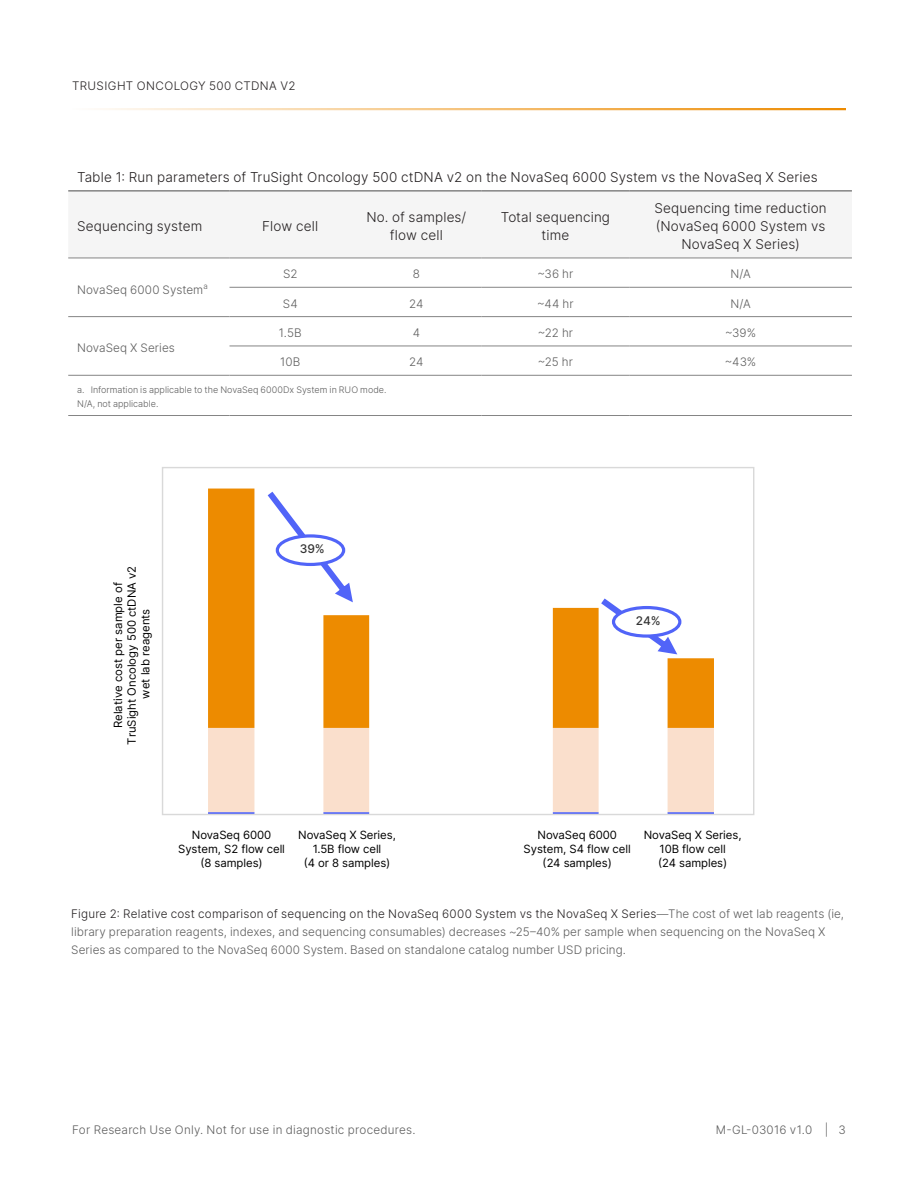
<style>
.page{position:relative;width:918px;height:1188px;background:#fff}
.page>*{position:absolute;margin:0;border:0;box-sizing:border-box;transform-origin:0 0}
.Header_Row_A_Center_Align{font:300 13.5px/18px "Inter";letter-spacing:.01em;color:#231f20;text-align:center}
.Table_Title{font:300 13.5px "Inter";letter-spacing:.01em;color:#231f20}
.Header_Row_A_Left_Align{font:300 13.5px "Inter";letter-spacing:.01em;color:#231f20}
.t1{font:500 12px "Inter";color:#333}
.Figure_Caption{font:300 11.7px/18px "Inter";letter-spacing:.01em;color:#5c5c5c}
.Body_Row_Center_Align{font:300 11.7px "Inter";letter-spacing:.005em;color:#5c5c5c}
.Body_Row_Left_Align{font:300 11.7px "Inter";letter-spacing:.01em;color:#5c5c5c}
.t2{font:300 11.7px "Inter";letter-spacing:.035em;color:#231f20}
.t3{font:11.4px/13.6px "Inter";letter-spacing:-.005em;color:#000;text-align:center}
.Table_Footnote{font:300 9px "Inter";letter-spacing:.005em;color:#5c5c5c}
.s1{color:#231f20}
</style>
<div class="page">
<hr style="left:72px;top:108px;width:774px;height:2px;background:#ed8b00">
<div style="left:68px;top:191px;width:784px;height:67px;background:#f5f5f5"></div>
<hr style="left:230px;top:287px;width:121px;height:1px;background:#858585">
<hr style="left:351px;top:287px;width:131px;height:1px;background:#858585">
<hr style="left:482px;top:287px;width:147px;height:1px;background:#858585">
<hr style="left:629px;top:287px;width:223px;height:1px;background:#858585">
<hr style="left:68px;top:316px;width:161px;height:1px;background:#858585">
<hr style="left:230px;top:316px;width:121px;height:1px;background:#858585">
<hr style="left:351px;top:316px;width:131px;height:1px;background:#858585">
<hr style="left:482px;top:316px;width:147px;height:1px;background:#858585">
<hr style="left:629px;top:316px;width:223px;height:1px;background:#858585">
<hr style="left:230px;top:346px;width:121px;height:1px;background:#858585">
<hr style="left:351px;top:346px;width:131px;height:1px;background:#858585">
<hr style="left:482px;top:346px;width:147px;height:1px;background:#858585">
<hr style="left:629px;top:346px;width:223px;height:1px;background:#858585">
<hr style="left:68px;top:415px;width:161px;height:1px;background:#858585">
<hr style="left:230px;top:415px;width:121px;height:1px;background:#858585">
<hr style="left:351px;top:415px;width:131px;height:1px;background:#858585">
<hr style="left:482px;top:415px;width:147px;height:1px;background:#858585">
<hr style="left:629px;top:415px;width:223px;height:1px;background:#858585">
<hr style="left:68px;top:258px;width:161px;height:1px;background:#858585">
<hr style="left:230px;top:258px;width:121px;height:1px;background:#858585">
<hr style="left:351px;top:258px;width:131px;height:1px;background:#858585">
<hr style="left:482px;top:258px;width:147px;height:1px;background:#858585">
<hr style="left:629px;top:258px;width:223px;height:1px;background:#858585">
<hr style="left:68px;top:375px;width:161px;height:1px;background:#858585">
<hr style="left:230px;top:375px;width:121px;height:1px;background:#858585">
<hr style="left:351px;top:375px;width:131px;height:1px;background:#858585">
<hr style="left:482px;top:375px;width:147px;height:1px;background:#858585">
<hr style="left:629px;top:375px;width:223px;height:1px;background:#858585">
<hr style="left:68px;top:190px;width:161px;height:1px;background:#5c5c5c">
<hr style="left:230px;top:190px;width:121px;height:1px;background:#5c5c5c">
<hr style="left:351px;top:190px;width:131px;height:1px;background:#5c5c5c">
<hr style="left:482px;top:190px;width:147px;height:1px;background:#5c5c5c">
<hr style="left:629px;top:190px;width:223px;height:1px;background:#5c5c5c">
<hr style="left:208px;top:812px;width:46px;height:2px;background:#5164f8">
<hr style="left:323px;top:812px;width:46px;height:2px;background:#5164f8">
<hr style="left:553px;top:812px;width:46px;height:2px;background:#5164f8">
<hr style="left:668px;top:812px;width:46px;height:2px;background:#5164f8">
<svg style="left:208px;top:728px;width:506px;height:84px"></svg>
<svg style="left:208px;top:489px;width:506px;height:239px"></svg>
<svg style="left:268px;top:492px;width:85px;height:110px"></svg>
<div style="left:277px;top:536px;width:67px;height:28px;background:#fff;border-radius:50%"></div>
<div style="left:276px;top:534px;width:69px;height:32px;border:3px solid #5164f8;border-radius:50%"></div>
<svg style="left:601px;top:599px;width:76px;height:55px"></svg>
<div style="left:614px;top:608px;width:66px;height:28px;background:#fff;border-radius:50%"></div>
<div style="left:612px;top:606px;width:69px;height:32px;border:3px solid #5164f8;border-radius:50%"></div>
<p class="t2" style="left:72px;top:77px;width:225px">TRUSIGHT ONCOLOGY 500 CTDNA V2</p>
<p class="Table_Title" style="left:77px;top:167px;width:742px">Table 1: Run parameters of TruSight Oncology 500 ctDNA v2 on the NovaSeq 6000 System vs the NovaSeq X Series</p>
<p class="Header_Row_A_Left_Align" style="left:77px;top:216px;width:127px">Sequencing system</p>
<p class="Header_Row_A_Center_Align" style="left:262px;top:217px;width:57px">Flow cell</p>
<p class="Header_Row_A_Center_Align" style="left:366px;top:208px;width:101px">No. of samples/ flow cell</p>
<p class="Header_Row_A_Center_Align" style="left:501px;top:208px;width:111px">Total sequencing time</p>
<p class="Header_Row_A_Center_Align" style="left:654px;top:199px;width:174px">Sequencing time reduction (NovaSeq 6000 System vs<br>NovaSeq X Series)</p>
<p class="Body_Row_Left_Align" style="left:77px;top:281px;width:132px">NovaSeq 6000 System<sup>a</sup></p>
<p class="Body_Row_Center_Align" style="left:283px;top:266px;width:16px">S2</p>
<p class="Body_Row_Center_Align" style="left:413px;top:266px;width:9px">8</p>
<p class="Body_Row_Center_Align" style="left:538px;top:266px;width:37px">~36 hr</p>
<p class="Body_Row_Center_Align" style="left:730px;top:266px;width:22px">N/A</p>
<p class="Body_Row_Center_Align" style="left:283px;top:295px;width:16px">S4</p>
<p class="Body_Row_Center_Align" style="left:409px;top:295px;width:16px">24</p>
<p class="Body_Row_Center_Align" style="left:537px;top:295px;width:38px">~44 hr</p>
<p class="Body_Row_Center_Align" style="left:730px;top:295px;width:22px">N/A</p>
<p class="Body_Row_Center_Align" style="left:279px;top:324px;width:24px">1.5B</p>
<p class="Body_Row_Center_Align" style="left:413px;top:324px;width:9px">4</p>
<p class="Body_Row_Center_Align" style="left:538px;top:324px;width:37px">~22 hr</p>
<p class="Body_Row_Center_Align" style="left:725px;top:324px;width:32px">~39%</p>
<p class="Body_Row_Center_Align" style="left:280px;top:354px;width:22px">10B</p>
<p class="Body_Row_Center_Align" style="left:409px;top:354px;width:16px">24</p>
<p class="Body_Row_Center_Align" style="left:538px;top:354px;width:37px">~25 hr</p>
<p class="Body_Row_Center_Align" style="left:725px;top:354px;width:33px">~43%</p>
<p class="Table_Footnote" style="left:77px;top:383px;width:311px">a. Information is applicable to the NovaSeq 6000Dx System in RUO mode.</p>
<p class="Table_Footnote" style="left:77px;top:397px;width:83px">N/A, not applicable.</p>
<p class="Body_Row_Left_Align" style="left:77px;top:339px;width:99px">NovaSeq X Series</p>
<p class="t3" style="left:111px;top:745px;width:180px;rotate:-90deg">Relative cost per sample of<br>TruSight Oncology 500 ctDNA v2 wet lab reagents</p>
<p class="t1" style="left:300px;top:540px;width:27px">39%</p>
<p class="t1" style="left:636px;top:612px;width:26px">24%</p>
<p class="t3" style="left:178px;top:828px;width:108px">NovaSeq 6000<br>System, S2 flow cell (8 samples)</p>
<p class="t3" style="left:298px;top:828px;width:99px">NovaSeq X Series,<br>1.5B flow cell<br>(4 or 8 samples)</p>
<p class="t3" style="left:524px;top:828px;width:109px">NovaSeq 6000<br>System, S4 flow cell (24 samples)</p>
<p class="t3" style="left:644px;top:828px;width:99px">NovaSeq X Series,<br>10B flow cell<br>(24 samples)</p>
<p class="Figure_Caption" style="left:71px;top:905px;width:774px"><span class="s1">Figure 2: Relative cost comparison of sequencing on the NovaSeq 6000 System vs the NovaSeq X Series</span>—The cost of wet lab reagents (ie, library preparation reagents, indexes, and sequencing consumables) decreases ~25–40% per sample when sequencing on the NovaSeq X<br>Series as compared to the NovaSeq 6000 System. Based on standalone catalog number USD pricing.</p>
<p class="Figure_Caption" style="left:72px;top:1121px;width:345px">For Research Use Only. Not for use in diagnostic procedures.</p>
<p class="Figure_Caption" style="left:716px;top:1121px;width:132px">M-GL-03016 v1.0 | 3</p>
</div>
